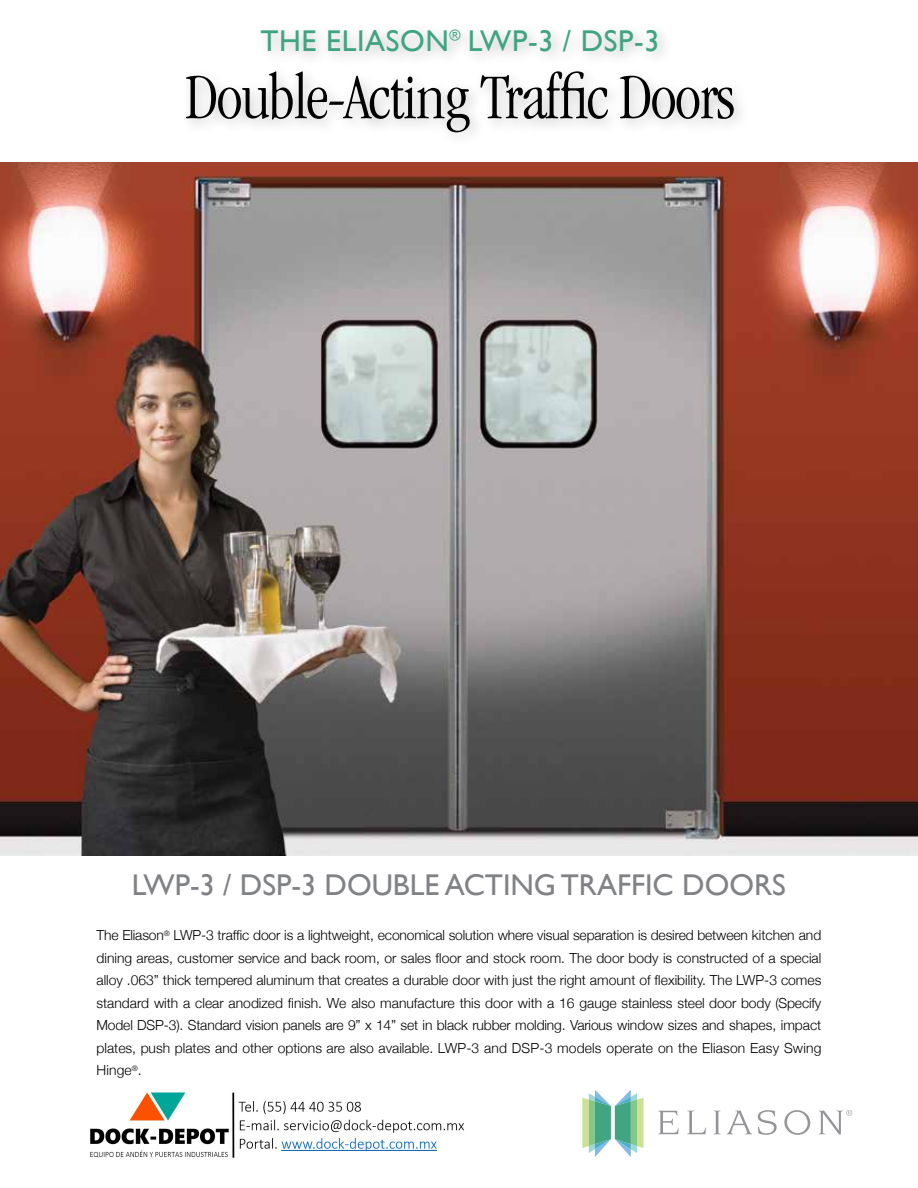
<style>
.page{position:relative;width:918px;height:1188px;background:#fff}
.page>*{position:absolute;margin:0;border:0;box-sizing:border-box;transform-origin:0 0}
.t1{font:300 condensed 66px "ITC Garamond Std";letter-spacing:-.02em;color:#000}
.t2{font:30px "Gill Sans";color:#808285}
.t3{font:30px "Gill Sans";letter-spacing:.02em;color:#40a482}
.t4{font:300 13.8px/22.5px "Helvetica Neue";letter-spacing:.01em;color:#000;text-align:justify}
</style>
<div class="page">
<img style="left:0;top:162px;width:918px;height:693px">
<svg style="left:658px;top:1111px;width:21px;height:23px"></svg>
<svg style="left:687px;top:1111px;width:19px;height:23px"></svg>
<svg style="left:714px;top:1111px;width:6px;height:23px"></svg>
<svg style="left:727px;top:1111px;width:25px;height:23px"></svg>
<svg style="left:758px;top:1110px;width:19px;height:25px"></svg>
<svg style="left:784px;top:1110px;width:26px;height:25px"></svg>
<svg style="left:819px;top:1110px;width:33px;height:24px"></svg>
<svg style="left:582px;top:1090px;width:61px;height:67px"></svg>
<div style="left:179px;top:22px;width:571px;height:126px;background:#000;opacity:.25"></div>
<img style="left:90px;top:1091px;width:374px;height:67px">
<h2 class="t3" style="left:260px;top:23px;width:401px">THE ELIASON<sup>®</sup> LWP-3 / DSP-3</h2>
<h1 class="t1" style="left:185px;top:61px;width:551px">Double-Acting Traffic Doors</h1>
<h2 class="t2" style="left:132px;top:868px;width:656px">LWP-3 / DSP-3 DOUBLE ACTING TRAFFIC DOORS</h2>
<p class="t4" style="left:97px;top:924px;width:726px">The Eliason<sup>®</sup> LWP-3 traffic door is a lightweight, economical solution where visual separation is desired between kitchen and dining areas, customer service and back room, or sales floor and stock room. The door body is constructed of a special alloy .063” thick tempered aluminum that creates a durable door with just the right amount of flexibility. The LWP-3 comes standard with a clear anodized finish. We also manufacture this door with a 16 gauge stainless steel door body (Specify Model DSP-3). Standard vision panels are 9” x 14” set in black rubber molding. Various window sizes and shapes, impact plates, push plates and other options are also available. LWP-3 and DSP-3 models operate on the Eliason Easy Swing Hinge<sup>®</sup>.</p>
</div>
